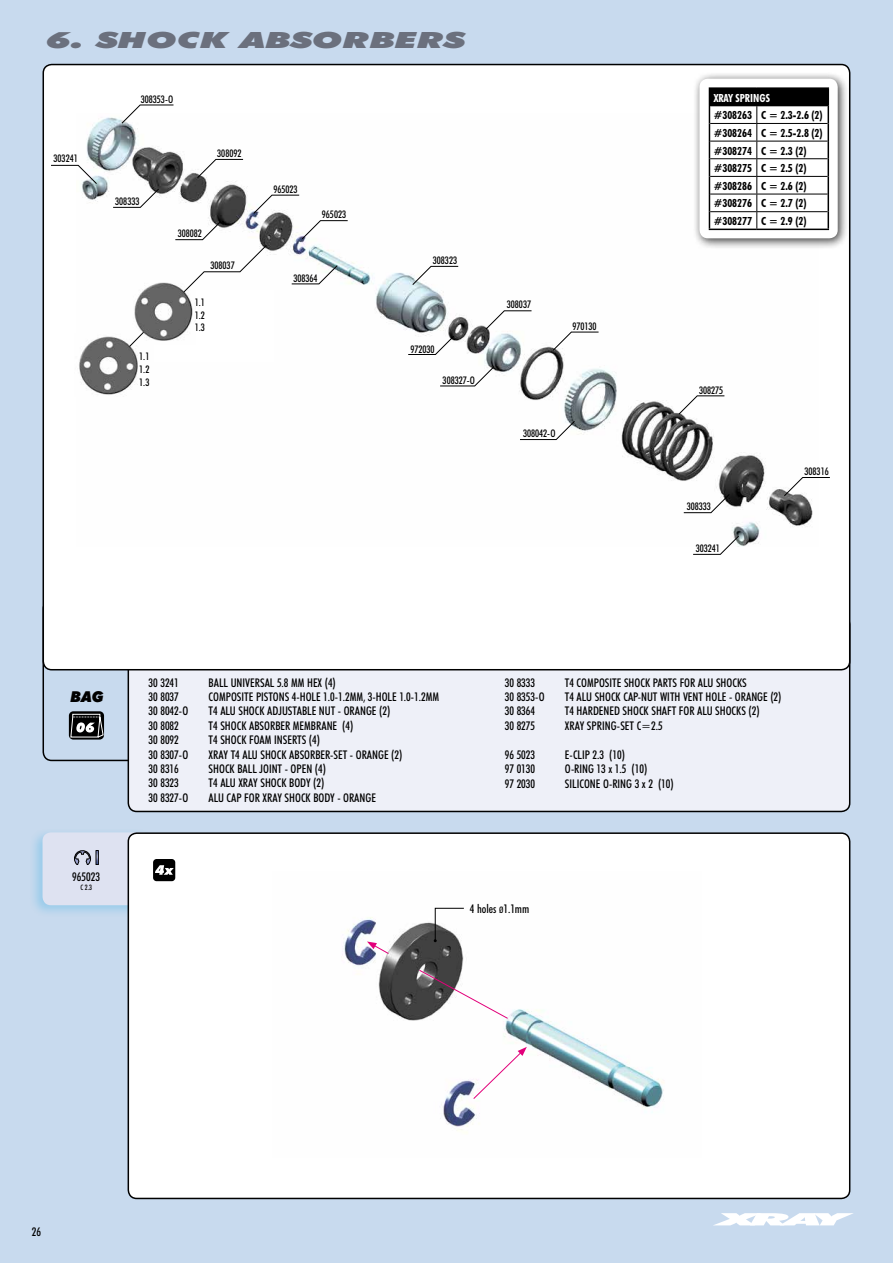
<style>
.page{position:relative;width:893px;height:1263px;background:#c8daee}
.page>*{position:absolute;margin:0;border:0;box-sizing:border-box;transform-origin:0 0}
.t1{font:italic 900 22.35px "Futura BTCE";color:#6b707d;scale:1.61 1}
.t2{font:italic 900 15px "Futura BTCE";color:#000}
.t3{font:500 condensed 12px "Futura BTCE";color:#000}
.t4{font:700 condensed 11.25px/17.7px "Futura BTCE";color:#000}
.t5{font:700 condensed 11.25px "Futura BTCE";color:#fff}
.t6{font:500 condensed 10.5px/12.6px "Futura BTCE";color:#000;text-align:justify}
.t7{font:500 condensed 7.5px "Futura BTCE";color:#000}
.s1{font-size:9px}
</style>
<div class="page">
<svg style="left:714px;top:1213px;width:139px;height:12px"></svg>
<div style="left:128px;top:616px;width:722px;height:195px;background:#eef0f8;border-radius:9px"></div>
<div style="left:128px;top:615px;width:722px;height:197px;border:2px solid #000;border-radius:9px"></div>
<div style="left:43px;top:65px;width:807px;height:605px;background:#fff;border-radius:9px"></div>
<div style="left:29px;top:827px;width:126px;height:91px;background:#009ee0;opacity:.25"></div>
<div style="left:43px;top:832px;width:108px;height:73px;background:#dee2f1;border-radius:9px"></div>
<div style="left:128px;top:833px;width:722px;height:365px;background:#fff;border-radius:9px"></div>
<div style="left:128px;top:832px;width:722px;height:367px;border:2px solid #000;border-radius:9px"></div>
<div style="left:153px;top:859px;width:22px;height:22px;background:#000;border-radius:3px"></div>
<svg style="left:155px;top:865px;width:19px;height:10px"></svg>
<svg style="left:74px;top:850px;width:25px;height:15px"></svg>
<svg style="left:69px;top:711px;width:35px;height:28px"></svg>
<svg style="left:70px;top:714px;width:34px;height:24px"></svg>
<img style="left:77px;top:117px;width:736px;height:429px">
<div style="left:693px;top:72px;width:156px;height:177px;background:#000;opacity:.75"></div>
<div style="left:699px;top:79px;width:139px;height:159px;background:#fff;border-radius:9px"></div>
<div style="left:709px;top:88px;width:119px;height:18px;background:#000"></div>
<hr style="left:709px;top:87px;width:48px;height:2px;background:#000">
<hr style="left:757px;top:87px;width:72px;height:2px;background:#000">
<svg style="left:709px;top:106px;width:1px;height:123px"></svg>
<svg style="left:827px;top:89px;width:2px;height:140px"></svg>
<hr style="left:709px;top:229px;width:48px;height:1px;background:#000">
<hr style="left:757px;top:229px;width:72px;height:1px;background:#000">
<hr style="left:710px;top:123px;width:47px;height:1px;background:#000">
<hr style="left:757px;top:123px;width:70px;height:1px;background:#000">
<hr style="left:710px;top:141px;width:47px;height:1px;background:#000">
<hr style="left:757px;top:141px;width:70px;height:1px;background:#000">
<hr style="left:710px;top:158px;width:47px;height:1px;background:#000">
<hr style="left:757px;top:158px;width:70px;height:1px;background:#000">
<hr style="left:710px;top:176px;width:47px;height:1px;background:#000">
<hr style="left:757px;top:176px;width:70px;height:1px;background:#000">
<hr style="left:710px;top:194px;width:47px;height:1px;background:#000">
<hr style="left:757px;top:194px;width:70px;height:1px;background:#000">
<hr style="left:710px;top:211px;width:47px;height:1px;background:#000">
<hr style="left:757px;top:211px;width:70px;height:1px;background:#000">
<svg style="left:756px;top:106px;width:1px;height:123px"></svg>
<img style="left:342px;top:917px;width:322px;height:216px">
<div style="left:154px;top:291px;width:120px;height:71px;background:#fff"></div>
<img style="left:129px;top:279px;width:64px;height:65px">
<img style="left:77px;top:333px;width:64px;height:63px">
<svg style="left:128px;top:331px;width:17px;height:17px"></svg>
<svg style="left:419px;top:969px;width:90px;height:50px"></svg>
<svg style="left:367px;top:941px;width:22px;height:13px"></svg>
<svg style="left:473px;top:1047px;width:54px;height:53px"></svg>
<svg style="left:434px;top:907px;width:31px;height:35px"></svg>
<svg style="left:196px;top:159px;width:48px;height:20px"></svg>
<svg style="left:253px;top:194px;width:47px;height:20px"></svg>
<svg style="left:301px;top:220px;width:47px;height:20px"></svg>
<svg style="left:412px;top:266px;width:47px;height:20px"></svg>
<svg style="left:485px;top:310px;width:47px;height:20px"></svg>
<svg style="left:552px;top:331px;width:47px;height:20px"></svg>
<svg style="left:678px;top:395px;width:47px;height:20px"></svg>
<svg style="left:783px;top:477px;width:47px;height:20px"></svg>
<svg style="left:121px;top:104px;width:53px;height:20px"></svg>
<svg style="left:51px;top:165px;width:47px;height:20px"></svg>
<svg style="left:692px;top:535px;width:48px;height:20px"></svg>
<svg style="left:683px;top:493px;width:47px;height:20px"></svg>
<svg style="left:519px;top:420px;width:57px;height:20px"></svg>
<svg style="left:439px;top:367px;width:55px;height:20px"></svg>
<svg style="left:407px;top:335px;width:48px;height:20px"></svg>
<svg style="left:291px;top:265px;width:47px;height:20px"></svg>
<svg style="left:175px;top:220px;width:92px;height:73px"></svg>
<svg style="left:112px;top:188px;width:48px;height:20px"></svg>
<h1 class="t1" style="left:46px;top:24px;width:262px">6. SHOCK ABSORBERS</h1>
<p class="t6" style="left:54px;top:152px;width:26px">303241</p>
<p class="t6" style="left:141px;top:92px;width:34px">308353-O</p>
<p class="t6" style="left:115px;top:195px;width:26px">308333</p>
<p class="t6" style="left:217px;top:147px;width:26px">308092</p>
<p class="t6" style="left:178px;top:227px;width:26px">308082</p>
<p class="t6" style="left:210px;top:259px;width:26px">308037</p>
<p class="t6" style="left:139px;top:350px;width:12px">1.1<br>1.2<br>1.3</p>
<p class="t6" style="left:195px;top:296px;width:12px">1.1<br>1.2<br>1.3</p>
<p class="t6" style="left:273px;top:182px;width:26px">965023</p>
<p class="t6" style="left:322px;top:207px;width:26px">965023</p>
<p class="t6" style="left:293px;top:272px;width:26px">308364</p>
<p class="t6" style="left:433px;top:253px;width:26px">308323</p>
<p class="t6" style="left:410px;top:343px;width:26px">972030</p>
<p class="t6" style="left:443px;top:373px;width:34px">308327-O</p>
<p class="t6" style="left:507px;top:298px;width:26px">308037</p>
<p class="t6" style="left:572px;top:320px;width:26px">970130</p>
<p class="t6" style="left:523px;top:427px;width:34px">308042-O</p>
<p class="t5" style="left:714px;top:90px;width:58px">XRAY SPRINGS</p>
<p class="t4" style="left:714px;top:106px;width:110px">#308263 C = 2.3-2.6 (2) #308264 C = 2.5-2.8 (2) #308274 C = 2.3 (2) #308275 C = 2.5 (2) #308286 C = 2.6 (2) #308276 C = 2.7 (2) #308277 C = 2.9 (2)</p>
<p class="t6" style="left:699px;top:383px;width:26px">308275</p>
<p class="t6" style="left:687px;top:500px;width:26px">308333</p>
<p class="t6" style="left:696px;top:542px;width:26px">303241</p>
<p class="t6" style="left:804px;top:465px;width:26px">308316</p>
<p class="t2" style="left:71px;top:686px;width:35px">BAG</p>
<p class="t3" style="left:72px;top:869px;width:29px">965023</p>
<p class="t7" style="left:80px;top:882px;width:13px">C 2.3</p>
<p class="t3" style="left:149px;top:674px;width:32px">30 3241</p>
<p class="t3" style="left:209px;top:674px;width:129px">BALL UNIVERSAL 5.8 MM HEX (4)</p>
<p class="t3" style="left:149px;top:689px;width:32px">30 8037</p>
<p class="t3" style="left:209px;top:689px;width:232px">COMPOSITE PISTONS 4-HOLE 1.0-1.2MM, 3-HOLE 1.0-1.2MM</p>
<p class="t3" style="left:149px;top:703px;width:41px">30 8042-O</p>
<p class="t3" style="left:209px;top:703px;width:183px">T4 ALU SHOCK ADJUSTABLE NUT - ORANGE (2)</p>
<p class="t3" style="left:149px;top:717px;width:32px">30 8082</p>
<p class="t3" style="left:209px;top:717px;width:146px">T4 SHOCK ABSORBER MEMBRANE (4)</p>
<p class="t3" style="left:149px;top:732px;width:32px">30 8092</p>
<p class="t3" style="left:209px;top:732px;width:113px">T4 SHOCK FOAM INSERTS (4)</p>
<p class="t3" style="left:149px;top:746px;width:41px">30 8307-O</p>
<p class="t3" style="left:209px;top:746px;width:195px">XRAY T4 ALU SHOCK ABSORBER-SET - ORANGE (2)</p>
<p class="t3" style="left:149px;top:761px;width:32px">30 8316</p>
<p class="t3" style="left:209px;top:761px;width:119px">SHOCK BALL JOINT - OPEN (4)</p>
<p class="t3" style="left:149px;top:775px;width:32px">30 8323</p>
<p class="t3" style="left:209px;top:775px;width:117px">T4 ALU XRAY SHOCK BODY (2)</p>
<p class="t3" style="left:149px;top:789px;width:41px">30 8327-O</p>
<p class="t3" style="left:209px;top:789px;width:169px">ALU CAP FOR XRAY SHOCK BODY - ORANGE</p>
<p class="t3" style="left:505px;top:674px;width:32px">30 8333</p>
<p class="t3" style="left:565px;top:674px;width:183px">T4 COMPOSITE SHOCK PARTS FOR ALU SHOCKS</p>
<p class="t3" style="left:505px;top:689px;width:41px">30 8353-O</p>
<p class="t3" style="left:565px;top:689px;width:218px">T4 ALU SHOCK CAP-NUT WITH VENT HOLE - ORANGE (2)</p>
<p class="t3" style="left:505px;top:703px;width:32px">30 8364</p>
<p class="t3" style="left:565px;top:703px;width:196px">T4 HARDENED SHOCK SHAFT FOR ALU SHOCKS (2)</p>
<p class="t3" style="left:505px;top:718px;width:32px">30 8275</p>
<p class="t3" style="left:565px;top:718px;width:99px">XRAY SPRING-SET C=2.5</p>
<p class="t3" style="left:505px;top:746px;width:32px">96 5023</p>
<p class="t3" style="left:565px;top:746px;width:62px">E-CLIP 2.3 (10)</p>
<p class="t3" style="left:505px;top:761px;width:32px">97 0130</p>
<p class="t3" style="left:565px;top:761px;width:84px">O-RING 13 x 1.5 (10)</p>
<p class="t3" style="left:505px;top:775px;width:32px">97 2030</p>
<p class="t3" style="left:565px;top:775px;width:110px">SILICONE O-RING 3 x 2 (10)</p>
<p class="t3" style="left:32px;top:1224px;width:11px">26</p>
<p class="t3" style="left:470px;top:901px;width:61px">4 holes <span class="s1">Ø</span>1.1mm</p>
</div>
